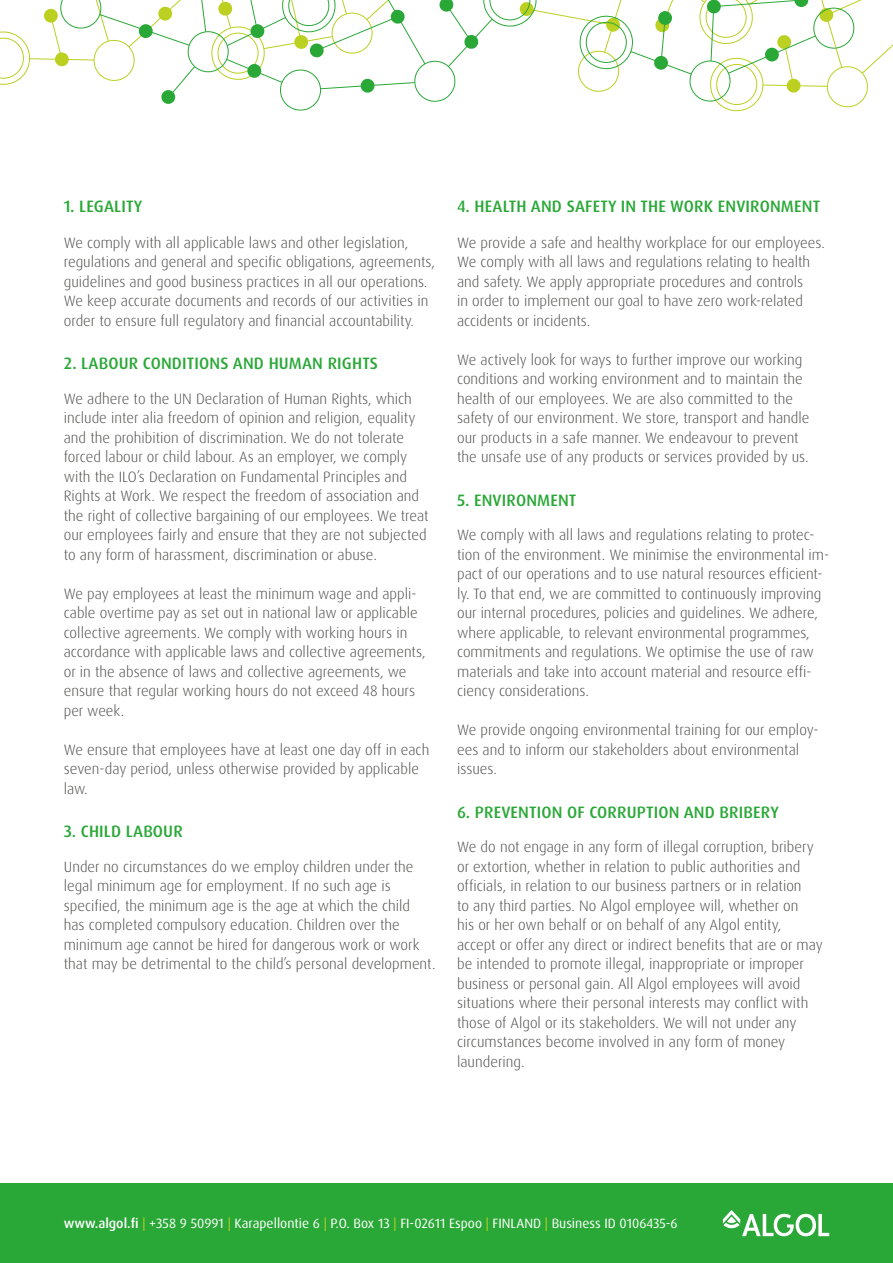
<style>
.page{position:relative;width:893px;height:1263px;background:#fff}
.page>*{position:absolute;margin:0;border:0;box-sizing:border-box;transform-origin:0 0}
.t1{font:500 16.5px "Dax Pro";letter-spacing:.01em;color:#2aa837}
.t2{font:300 15px/19.5px "Dax Pro";color:#4b4b4a}
.t3{font:13.5px "Dax Pro";color:#fff}
.s1{font-weight:500}
.s2{color:#bcd021}
</style>
<div class="page">
<div style="left:0;top:1183px;width:893px;height:80px;background:#2aa837"></div>
<svg style="left:0;top:0;width:893px;height:111px"></svg>
<svg style="left:723px;top:1210px;width:106px;height:26px"></svg>
<p class="t1" style="left:64px;top:195px;width:80px">1. LEGALITY</p>
<p class="t2" style="left:64px;top:233px;width:373px">We comply with all applicable laws and other legislation, regulations and general and specific obligations, agreements, guidelines and good business practices in all our operations.<br>We keep accurate documents and records of our activities in order to ensure full regulatory and financial accountability.</p>
<p class="t1" style="left:64px;top:353px;width:316px">2. LABOUR CONDITIONS AND HUMAN RIGHTS</p>
<p class="t2" style="left:64px;top:389px;width:366px">We adhere to the UN Declaration of Human Rights, which include inter alia freedom of opinion and religion, equality and the prohibition of discrimination. We do not tolerate forced labour or child labour. As an employer, we comply with the ILO’s Declaration on Fundamental Principles and Rights at Work. We respect the freedom of association and the right of collective bargaining of our employees. We treat our employees fairly and ensure that they are not subjected to any form of harassment, discrimination or abuse.</p>
<p class="t2" style="left:64px;top:584px;width:363px">We pay employees at least the minimum wage and appli&shy;cable overtime pay as set out in national law or applicable collective agreements. We comply with working hours in accordance with applicable laws and collective agreements, or in the absence of laws and collective agreements, we ensure that regular working hours do not exceed 48 hours per week.</p>
<p class="t2" style="left:64px;top:740px;width:367px">We ensure that employees have at least one day off in each seven-day period, unless otherwise provided by applicable law.</p>
<p class="t1" style="left:64px;top:821px;width:121px">3. CHILD LABOUR</p>
<p class="t2" style="left:64px;top:857px;width:373px">Under no circumstances do we employ children under the legal minimum age for employment. If no such age is specified, the minimum age is the age at which the child<br>has completed compulsory education. Children over the minimum age cannot be hired for dangerous work or work that may be detrimental to the child’s personal development.</p>
<p class="t1" style="left:457px;top:195px;width:365px">4. HEALTH AND SAFETY IN THE WORK ENVIRONMENT</p>
<p class="t2" style="left:457px;top:233px;width:369px">We provide a safe and healthy workplace for our employees.<br>We comply with all laws and regulations relating to health and safety. We apply appropriate procedures and controls<br>in order to implement our goal to have zero work-related accidents or incidents.</p>
<p class="t2" style="left:457px;top:350px;width:354px">We actively look for ways to further improve our working conditions and working environment and to maintain the health of our employees. We are also committed to the safety of our environment. We store, transport and handle our products in a safe manner. We endeavour to prevent the unsafe use of any products or services provided by us.</p>
<p class="t1" style="left:457px;top:489px;width:121px">5. ENVIRONMENT</p>
<p class="t2" style="left:457px;top:525px;width:374px">We comply with all laws and regulations relating to protec&shy;tion of the environment. We minimise the environmental im&shy;pact of our operations and to use natural resources efficient&shy;ly. To that end, we are committed to continuously improving our internal procedures, policies and guidelines. We adhere, where applicable, to relevant environmental programmes, commitments and regulations. We optimise the use of raw materials and take into account material and resource effi&shy;ciency considerations.</p>
<p class="t2" style="left:457px;top:720px;width:363px">We provide ongoing environmental training for our employ&shy;ees and to inform our stakeholders about environmental issues.</p>
<p class="t1" style="left:457px;top:801px;width:323px">6. PREVENTION OF CORRUPTION AND BRIBERY</p>
<p class="t2" style="left:457px;top:837px;width:367px">We do not engage in any form of illegal corruption, bribery or extortion, whether in relation to public authorities and officials, in relation to our business partners or in relation<br>to any third parties. No Algol employee will, whether on<br>his or her own behalf or on behalf of any Algol entity, accept or offer any direct or indirect benefits that are or may be intended to promote illegal, inappropriate or improper business or personal gain. All Algol employees will avoid situations where their personal interests may conflict with those of Algol or its stakeholders. We will not under any circumstances become involved in any form of money laundering.</p>
<p class="t3" style="left:64px;top:1215px;width:615px"><span class="s1">www.algol.fi</span> <span class="s2">|</span> +358 9 50991 <span class="s2">|</span> Karapellontie 6 <span class="s2">|</span> P.O. Box 13 <span class="s2">|</span> FI-02611 Espoo <span class="s2">|</span> FINLAND <span class="s2">|</span> Business ID 0106435-6</p>
</div>
